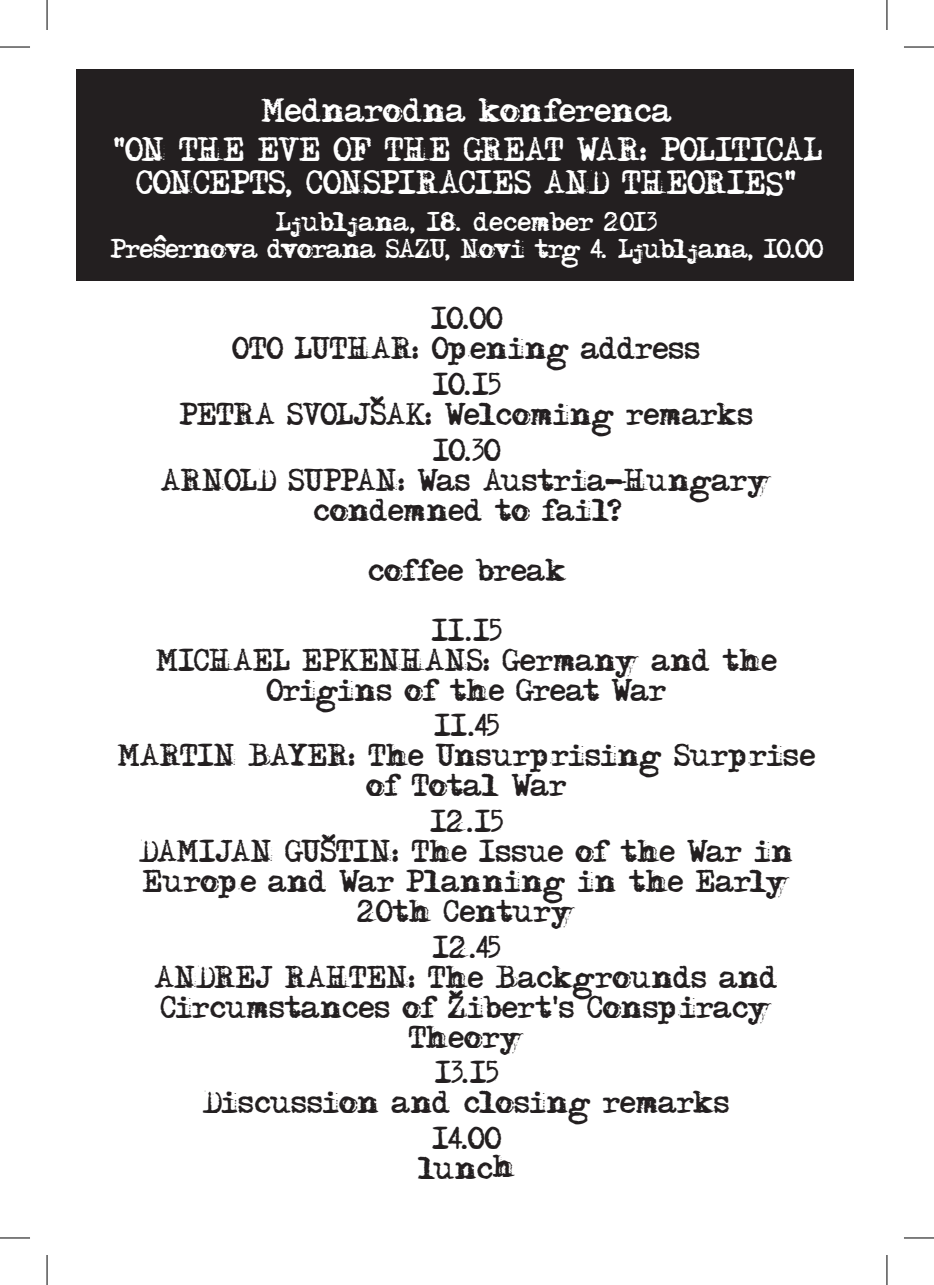
<style>
.page{position:relative;width:934px;height:1285px;background:#fff}
.page>*{position:absolute;margin:0;border:0;box-sizing:border-box;transform-origin:0 0}
.t1{font:30px/38.6px "Adler";letter-spacing:-.035em;color:#fff;text-align:center}
.t2{font:28px/30px "Adler";letter-spacing:-.03em;color:#231f20;text-align:center}
.t3{font:24px/26.4px "Adler";letter-spacing:-.045em;color:#fff;text-align:center}
</style>
<div class="page">
<div style="left:76px;top:70px;width:777px;height:211px;background:#231f20"></div>
<hr style="left:0;top:47px;width:30px;height:1px;background:#000">
<hr style="left:903px;top:47px;width:30px;height:1px;background:#000">
<hr style="left:0;top:1237px;width:30px;height:1px;background:#000">
<hr style="left:903px;top:1237px;width:30px;height:1px;background:#000">
<hr style="left:47px;top:0;width:1px;height:30px;background:#000">
<hr style="left:47px;top:1255px;width:1px;height:30px;background:#000">
<hr style="left:886px;top:0;width:1px;height:30px;background:#000">
<hr style="left:886px;top:1255px;width:1px;height:30px;background:#000">
<p class="t1" style="left:110px;top:96px;width:714px">Mednarodna konferenca<br>"ON THE EVE OF THE GREAT WAR: POLITICAL</p>
<p class="t1" style="left:136px;top:168px;width:662px">CONCEPTS, CONSPIRACIES AND THEORIES"</p>
<p class="t3" style="left:111px;top:213px;width:713px">Ljubljana, 18. december 2013<br>Pres^ernova dvorana SAZU, Novi trg 4. Ljubljana, 10.00</p>
<p class="t2" style="left:232px;top:308px;width:470px">10.00<br>OTO LUTHAR: Opening address</p>
<p class="t2" style="left:180px;top:374px;width:575px">10.15<br>PETRA SVOLJSAK: Welcoming remarks</p>
<p class="t2" style="left:161px;top:440px;width:612px">10.30<br>ARNOLD SUPPAN: Was Austria-Hungary condemned to fail?</p>
<p class="t2" style="left:367px;top:545px;width:201px;line-height:60px">coffee break<br>11.15</p>
<p class="t2" style="left:156px;top:650px;width:622px">MICHAEL EPKENHANS: Germany and the<br>Origins of the Great War</p>
<p class="t2" style="left:118px;top:715px;width:699px">11.45<br>MARTIN BAYER: The Unsurprising Surprise of Total War</p>
<p class="t2" style="left:139px;top:811px;width:656px">12.15<br>DAMIJAN GUSTIN: The Issue of the War in<br>Europe and War Planning in the Early<br>20th Century</p>
<p class="t2" style="left:155px;top:937px;width:625px">12.45<br>ANDREJ RAHTEN: The Backgrounds and<br>Circumstances of Zibert's Conspiracy<br>Theory</p>
<p class="t2" style="left:203px;top:1062px;width:529px">13.15<br>Discussion and closing remarks</p>
<p class="t2" style="left:418px;top:1128px;width:99px">14.00 lunch</p>
<p class="t2" style="left:385px;top:403px;width:16px;rotate:-180deg">^</p>
<p class="t2" style="left:336px;top:840px;width:16px;rotate:-180deg">^</p>
<p class="t2" style="left:464px;top:996px;width:16px;rotate:-180deg">^</p>
</div>
